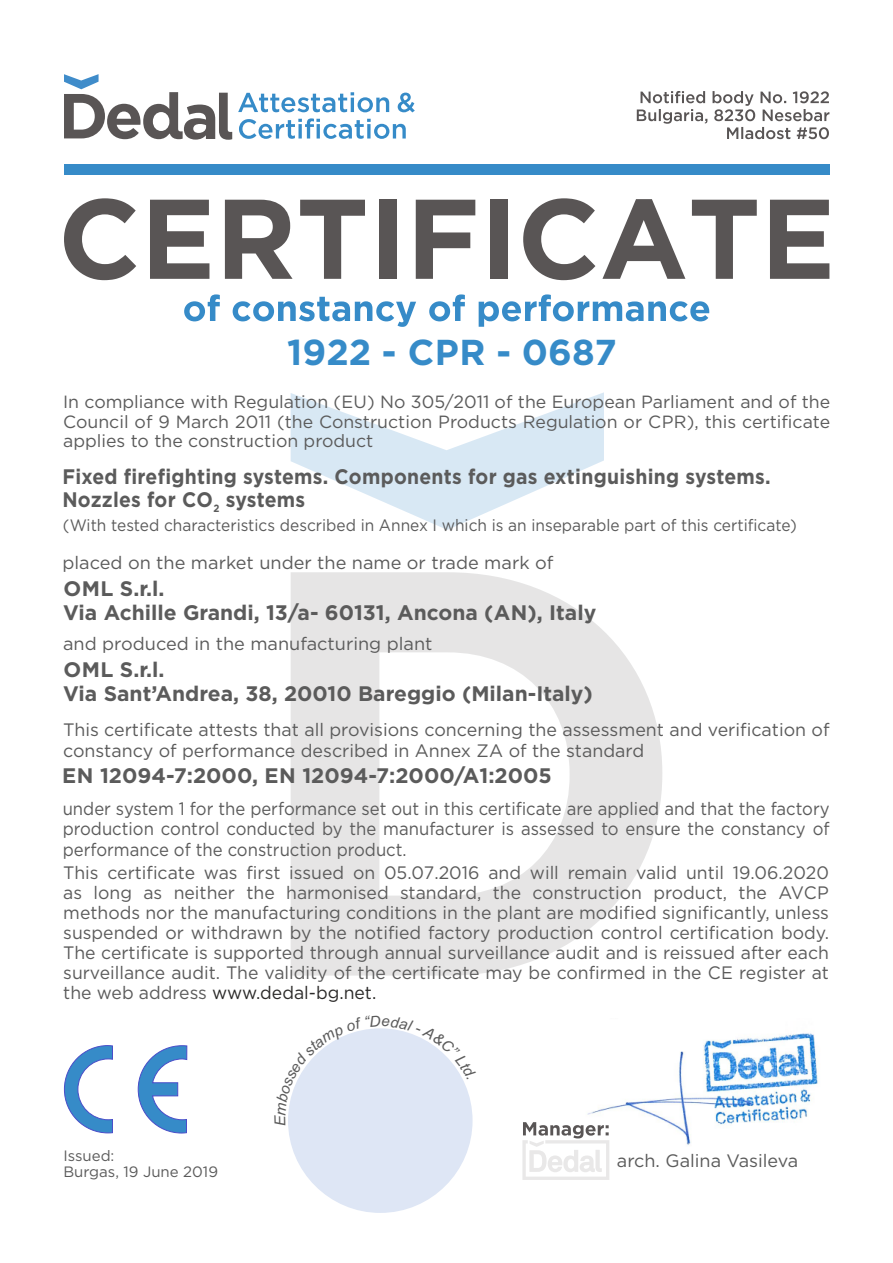
<style>
.page{position:relative;width:893px;height:1263px;background:#fff}
.page>*{position:absolute;margin:0;border:0;box-sizing:border-box;transform-origin:0 0}
.t1{font:700 36px "Gotham";color:#368bc8}
.t2{font:700 21px/23.7px "Gotham Pro";color:#5b5b5b}
.t3{font:700 21px/23.7px "Gotham Pro";color:#5b5b5b;scale:.92 1}
.t4{font:18px/20px "Gotham Pro";color:#5b5b5b}
.t5{font:18px/20.7px "Gotham Pro";color:#5b5b5b;text-align:justify;scale:.93 1}
.t6{font:17.7px/19.5px "Gotham Pro";color:#5b5b5b;text-align:justify}
.t7{font:16.5px "Gotham Pro";color:#5b5b5b;scale:.94 1}
.t8{font:15px/16.6px "Gotham Pro";color:#5b5b5b}
.s1{font-family:"Gotham Pro"}
.s2{color:#2b2a29}
</style>
<div class="page">
<img style="left:587px;top:1033px;width:232px;height:112px">
<svg style="left:238px;top:92px;width:151px;height:20px"></svg>
<svg style="left:398px;top:93px;width:17px;height:19px"></svg>
<svg style="left:239px;top:118px;width:167px;height:21px"></svg>
<svg style="left:64px;top:74px;width:168px;height:66px"></svg>
<svg style="left:64px;top:198px;width:72px;height:82px"></svg>
<svg style="left:150px;top:200px;width:59px;height:79px"></svg>
<svg style="left:225px;top:200px;width:68px;height:79px"></svg>
<svg style="left:300px;top:200px;width:65px;height:79px"></svg>
<div style="left:379px;top:200px;width:17px;height:79px;background:#595555"></div>
<svg style="left:416px;top:200px;width:59px;height:79px"></svg>
<div style="left:490px;top:200px;width:17px;height:79px;background:#595555"></div>
<svg style="left:523px;top:198px;width:72px;height:82px"></svg>
<svg style="left:602px;top:199px;width:83px;height:80px"></svg>
<svg style="left:692px;top:200px;width:65px;height:79px"></svg>
<svg style="left:770px;top:200px;width:59px;height:79px"></svg>
<div style="left:64px;top:164px;width:765px;height:10px;background:#368bc8"></div>
<svg style="left:291px;top:392px;width:313px;height:138px"></svg>
<svg style="left:291px;top:572px;width:371px;height:404px;fill:#e6e5e5"></svg>
<svg style="left:522px;top:1122px;width:87px;height:58px"></svg>
<svg style="left:184px;top:294px;width:525px;height:33px"></svg>
<svg style="left:637px;top:91px;width:192px;height:48px"></svg>
<div style="left:288px;top:1028px;width:185px;height:185px;background:#dee6f5;border-radius:50%"></div>
<svg style="left:138px;top:1045px;width:49px;height:88px"></svg>
<svg style="left:64px;top:1045px;width:49px;height:88px"></svg>
<svg style="left:288px;top:1028px;width:185px;height:97px"></svg>
<h1 class="t1" style="left:287px;top:339px;width:331px">1922 - CPR - <span class="s1">0687</span></h1>
<p class="t6" style="left:63px;top:393px;width:769px">In compliance with Regulation (EU) No 305/2011 of the European Parliament and of the Council of 9 March 2011 (the Construction Products Regulation or CPR), this certificate applies to the construction product</p>
<p class="t3" style="left:62px;top:466px;width:771px">Fixed firefighting systems. Components for gas extinguishing systems.<br>Nozzles for CO<sub>2</sub> systems</p>
<p class="t7" style="left:63px;top:519px;width:782px">(With tested characteristics described in Annex I which is an inseparable part of this certificate)</p>
<p class="t4" style="left:62px;top:553px;width:492px">placed on the market under the name or trade mark of</p>
<p class="t2" style="left:63px;top:578px;width:535px">OML S.r.l.<br>Via Achille Grandi, 13/a- 60131, Ancona (AN), Italy</p>
<p class="t2" style="left:63px;top:659px;width:531px">OML S.r.l.<br>Via Sant’Andrea, 38, 20010 Bareggio (Milan-Italy)</p>
<p class="t4" style="left:63px;top:635px;width:371px">and produced in the manufacturing plant</p>
<p class="t4" style="left:63px;top:720px;width:768px;line-height:20.7px">This certificate attests that all provisions concerning the assessment and verification of constancy of performance described in Annex ZA of the standard</p>
<p class="t2" style="left:62px;top:765px;width:491px">EN 12094-7:2000, EN 12094-7:2000/A1:2005</p>
<p class="t5" style="left:63px;top:799px;width:826px">under system 1 for the performance set out in this certificate are applied and that the factory production control conducted by the manufacturer is assessed to ensure the constancy of performance of the construction product.</p>
<p class="t4" style="left:63px;top:864px;width:767px;text-align:justify">This certificate was first issued on 05.07.2016 and will remain valid until 19.06.2020 as long as neither the harmonised standard, the construction product, the AVCP methods nor the manufacturing conditions in the plant are modified significantly, unless suspended or withdrawn by the notified factory production control certification body.<br>The certificate is supported through annual surveillance audit and is reissued after each surveillance audit. The validity of the certificate may be confirmed in the CE register at the web address <span class="s2">www.dedal-bg.net.</span></p>
<p class="t8" style="left:63px;top:1148px;width:156px">Issued:<br>Burgas, 19 June 2019</p>
<p class="t4" style="left:617px;top:1152px;width:183px">arch. Galina Vasileva</p>
</div>
